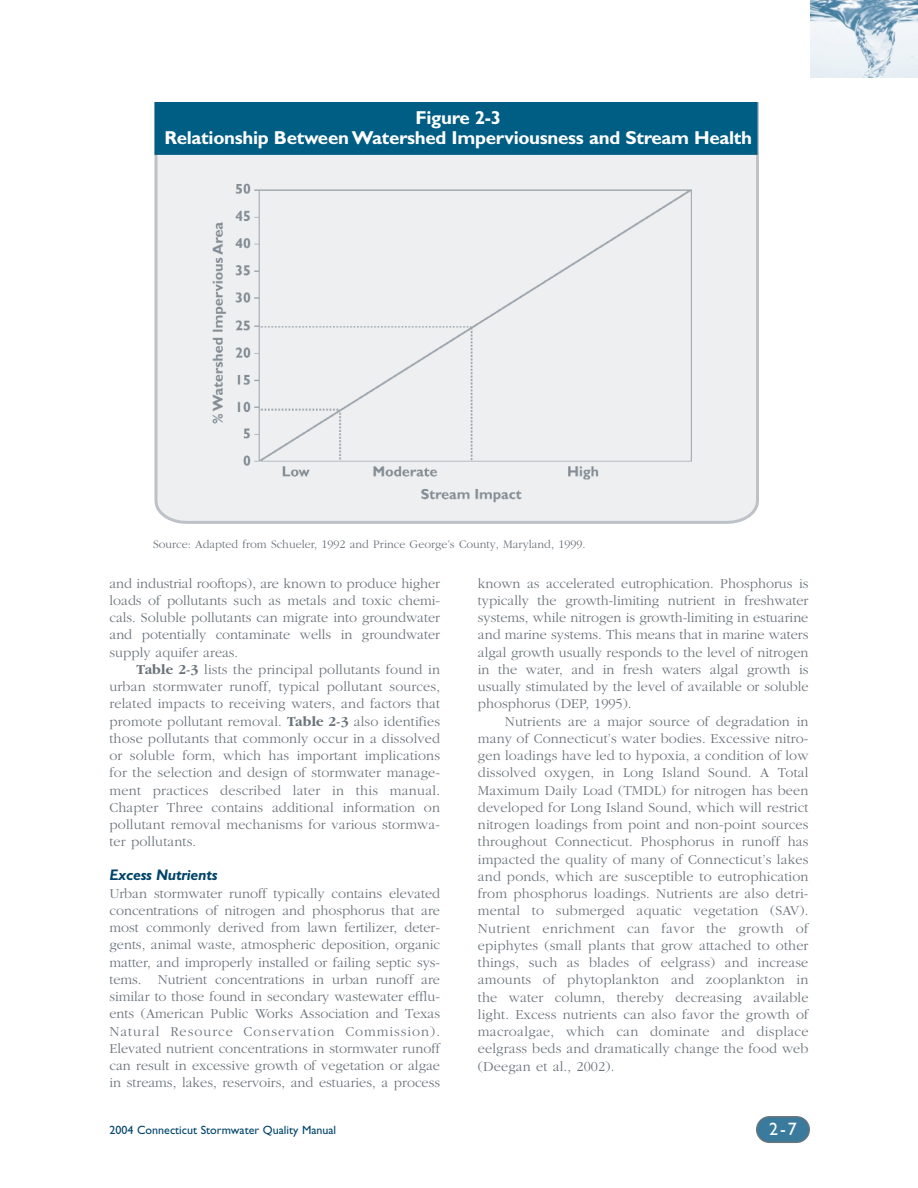
<style>
.page{position:relative;width:918px;height:1188px;background:#fff}
.page>*{position:absolute;margin:0;border:0;box-sizing:border-box;transform-origin:0 0}
.t1{font:700 18.75px/19.5px "Gill Sans";letter-spacing:-.015em;color:#fff;text-align:center}
.t2{font:18px "Gill Sans";color:#fff}
.t3{font:italic 700 15.3px "Gill Sans";letter-spacing:-.015em;color:#00446a}
.t4{font:300 14.25px/17.2px "Garamond";color:#6a747b;text-align:justify}
.t5{font:300 12px "Garamond";color:#6a747b}
.t6{font:12px "Gill Sans";color:#00446a}
.s1{font-weight:700}
</style>
<div class="page">
<svg style="left:756px;top:1116px;width:54px;height:27px"></svg>
<img style="left:810px;top:0;width:108px;height:78px">
<svg style="left:154px;top:102px;width:605px;height:422px;background:#e7e9eb"></svg>
<div style="left:156px;top:103px;width:601px;height:51px;background:#005d83"></div>
<div style="left:154px;top:102px;width:604px;height:53px;border:2px solid #005d83"></div>
<h1 class="t1" style="left:164px;top:110px;width:589px">Figure 2-3<br>Relationship Between Watershed Imperviousness and Stream Health</h1>
<p class="t5" style="left:153px;top:540px;width:434px">Source: Adapted from Schueler, 1992 and Prince George’s County, Maryland, 1999.</p>
<p class="t4" style="left:110px;top:576px;width:332px">and industrial rooftops), are known to produce higher loads of pollutants such as metals and toxic chemi&shy;cals. Soluble pollutants can migrate into groundwater and potentially contaminate wells in groundwater supply aquifer areas.</p>
<p class="t4" style="left:110px;top:662px;width:332px;text-indent:27px"><span class="s1">Table 2-3</span> lists the principal pollutants found in urban stormwater runoff, typical pollutant sources, related impacts to receiving waters, and factors that promote pollutant removal. <span class="s1">Table 2-3</span> also identifies those pollutants that commonly occur in a dissolved or soluble form, which has important implications for the selection and design of stormwater manage&shy;ment practices described later in this manual.<br>Chapter Three contains additional information on pollutant removal mechanisms for various stormwa&shy;ter pollutants.</p>
<p class="t3" style="left:110px;top:870px;width:110px">Excess Nutrients</p>
<p class="t4" style="left:110px;top:886px;width:332px">Urban stormwater runoff typically contains elevated concentrations of nitrogen and phosphorus that are most commonly derived from lawn fertilizer, deter&shy;gents, animal waste, atmospheric deposition, organic matter, and improperly installed or failing septic sys&shy;tems. Nutrient concentrations in urban runoff are similar to those found in secondary wastewater efflu&shy;ents (American Public Works Association and Texas Natural Resource Conservation Commission).<br>Elevated nutrient concentrations in stormwater runoff can result in excessive growth of vegetation or algae in streams, lakes, reservoirs, and estuaries, a process</p>
<p class="t4" style="left:478px;top:576px;width:332px">known as accelerated eutrophication. Phosphorus is typically the growth-limiting nutrient in freshwater systems, while nitrogen is growth-limiting in estuarine and marine systems. This means that in marine waters algal growth usually responds to the level of nitrogen in the water, and in fresh waters algal growth is usually stimulated by the level of available or soluble phosphorus (DEP, 1995).</p>
<p class="t4" style="left:478px;top:714px;width:332px;text-indent:27px">Nutrients are a major source of degradation in many of Connecticut’s water bodies. Excessive nitro&shy;gen loadings have led to hypoxia, a condition of low dissolved oxygen, in Long Island Sound. A Total Maximum Daily Load (TMDL) for nitrogen has been developed for Long Island Sound, which will restrict nitrogen loadings from point and non-point sources throughout Connecticut. Phosphorus in runoff has impacted the quality of many of Connecticut’s lakes and ponds, which are susceptible to eutrophication from phosphorus loadings. Nutrients are also detri&shy;mental to submerged aquatic vegetation (SAV).<br>Nutrient enrichment can favor the growth of epiphytes (small plants that grow attached to other things, such as blades of eelgrass) and increase amounts of phytoplankton and zooplankton in the water column, thereby decreasing available light. Excess nutrients can also favor the growth of macroalgae, which can dominate and displace eelgrass beds and dramatically change the food web (Deegan et al., 2002).</p>
<p class="t6" style="left:110px;top:1126px;width:228px">2004 Connecticut Stormwater Quality Manual</p>
<p class="t2" style="left:769px;top:1123px;width:29px">2-7</p>
</div>
